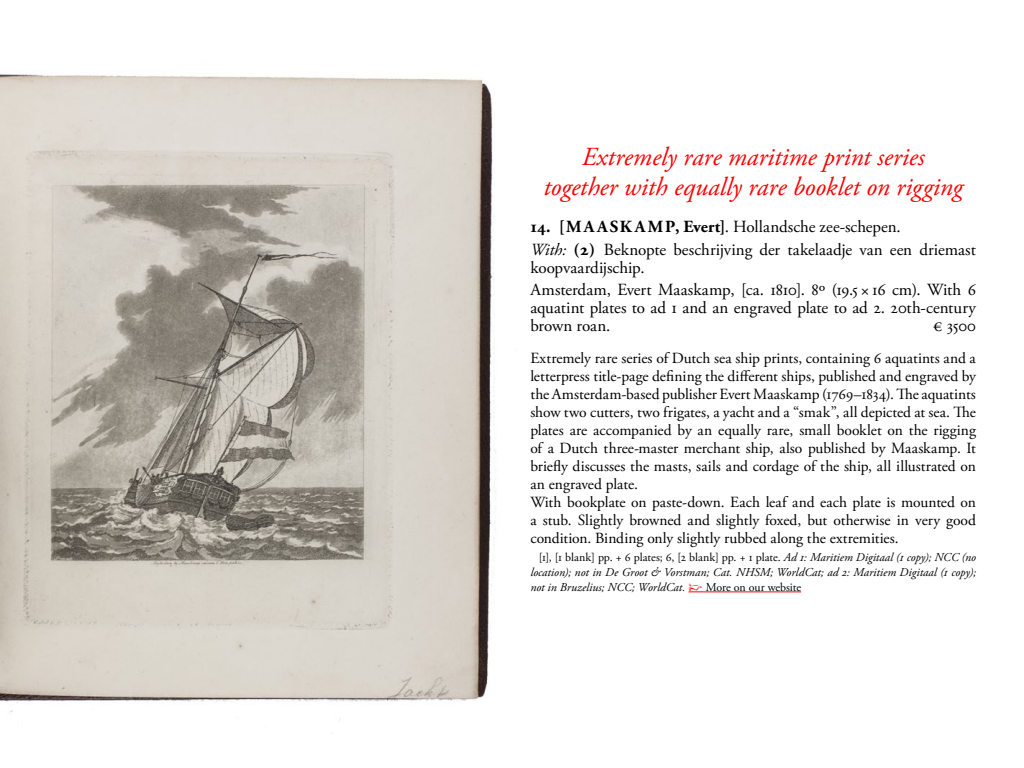
<style>
.page{position:relative;width:1024px;height:768px;background:#fff}
.page>*{position:absolute;margin:0;border:0;box-sizing:border-box;transform-origin:0 0}
.t1{font:italic 26px/30px "Adobe Garamond Pro";color:#f00;text-align:center}
.t2{font:17px/22.5px "Adobe Garamond Pro";letter-spacing:-.005em;color:#000}
.t3{font:15.5px/18px "Adobe Garamond Pro";letter-spacing:-.015em;color:#000}
.t4{font:italic 12px/15px "Adobe Garamond Pro";color:#000;text-align:justify}
.s1{font-weight:700}
.s2{font-style:italic}
.s3{font-style:normal}
.s4{font-family:"IM FELL English PRO Roman";font-style:normal;color:#f00}
</style>
<div class="page">
<svg style="left:689px;top:592px;width:14px;height:1px"></svg>
<hr style="left:703px;top:592px;width:98px;height:1px;background:#f00">
<img style="left:0;top:74px;width:496px;height:638px">
<h1 class="t1" style="left:544px;top:142px;width:421px">Extremely rare maritime print series together with equally rare booklet on rigging</h1>
<p class="t2" style="left:530px;top:216px;width:447px"><span class="s1">14. [M A A SK A MP, Evert]</span>. Hollandsche zee-schepen.<br><span class="s2">With:</span> <span class="s1">(2)</span> Beknopte beschrijving der takelaadje van een driemast</p>
<p class="t2" style="left:530px;top:257px;width:447px">koopvaardijschip.<br>Amsterdam, Evert Maaskamp, [ca. 1810]. 8º (19.5 × 16 cm). With 6</p>
<p class="t2" style="left:530px;top:299px;width:447px;line-height:18px">aquatint plates to ad 1 and an engraved plate to ad 2. 20th-century brown roan.</p>
<p class="t2" style="left:933px;top:315px;width:44px">€ 3500</p>
<p class="t3" style="left:530px;top:349px;width:447px">Extremely rare series of Dutch sea ship prints, containing 6 aquatints and a letterpress title-page defining the different ships, published and engraved by the Amsterdam-based publisher Evert Maaskamp (1769–1834). The aquatints show two cutters, two frigates, a yacht and a “smak”, all depicted at sea. The plates are accompanied by an equally rare, small booklet on the rigging of a Dutch three-master merchant ship, also published by Maaskamp. It briefly discusses the masts, sails and cordage of the ship, all illustrated on an engraved plate.<br>With bookplate on paste-down. Each leaf and each plate is mounted on a stub. Slightly browned and slightly foxed, but otherwise in very good condition. Binding only slightly rubbed along the extremities.</p>
<p class="t4" style="left:530px;top:550px;width:447px;text-indent:9px"><span class="s3">[1], [1 blank] pp. + 6 plates; 6, [2 blank] pp. + 1 plate.</span> Ad 1: Maritiem Digitaal (1 copy); NCC (no location); not in De Groot &amp; Vorstman; Cat. NHSM; WorldCat; ad 2: Maritiem Digitaal (1 copy); not in Bruzelius; NCC; WorldCat. <span class="s4">☞</span> <span class="s3">More on our website</span></p>
</div>
